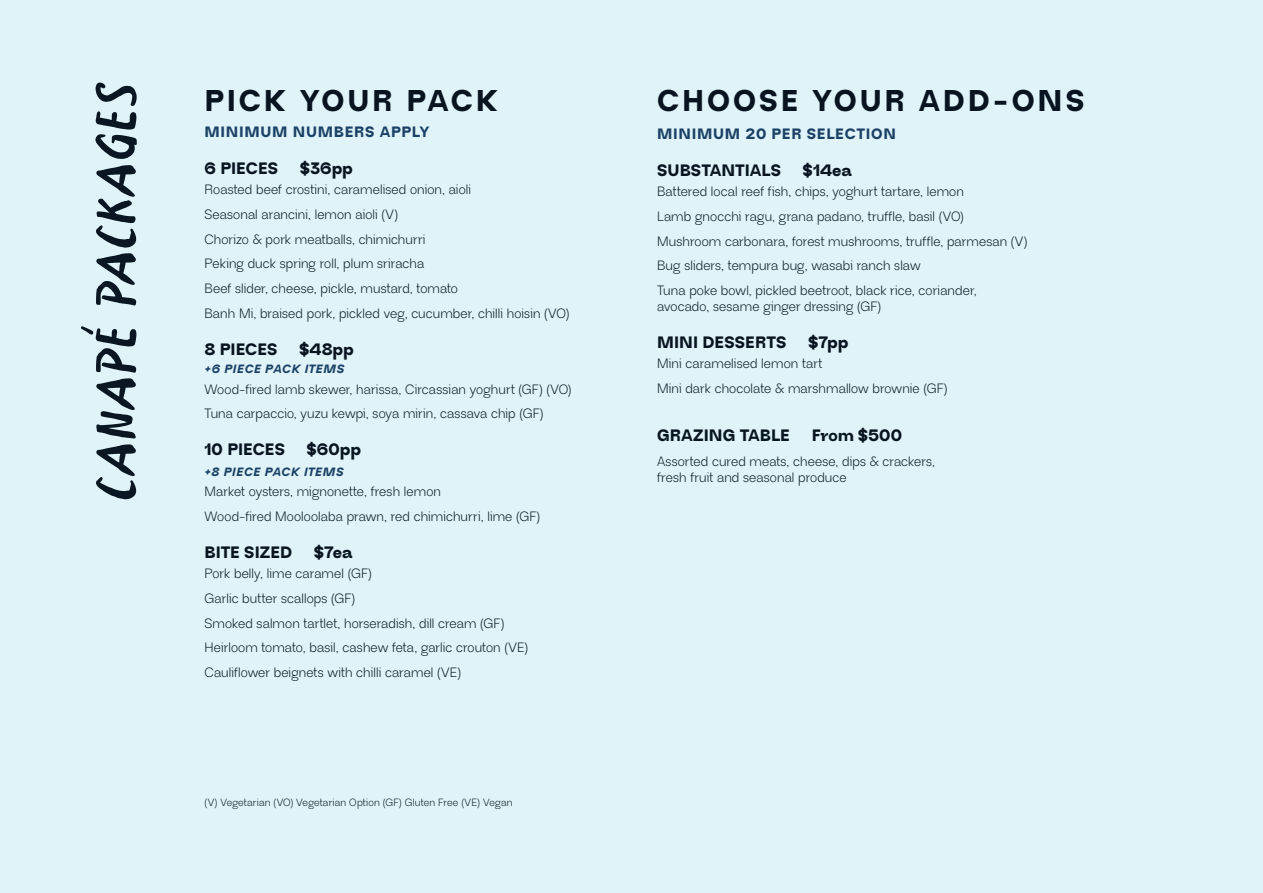
<style>
.page{position:relative;width:1263px;height:893px;background:#dff3f8}
.page>*{position:absolute;margin:0;border:0;box-sizing:border-box;transform-origin:0 0}
.t1{font:90px "Bellokali";letter-spacing:.035em;color:#0a1722}
.t2{font:800 30px "Neue Regrade";letter-spacing:.095em;color:#0a1722}
.t3{font:800 16.5px "Neue Regrade";letter-spacing:.005em;color:#0a1722}
.t4{font:800 15px "Neue Regrade";letter-spacing:.045em;color:#1f4569}
.t5{font:13.5px/24.8px "Neue Regrade";letter-spacing:.01em;color:#0a1722}
.t6{font:italic 800 12px "Neue Regrade";letter-spacing:.055em;color:#1f4569}
.Body_Copy{font:10.5px "Neue Regrade";letter-spacing:.015em;color:#0a1722}
</style>
<div class="page">
<p class="t1" style="left:84px;top:501px;width:420px;rotate:-90deg">CANAPÉ PACKAGES</p>
<h2 class="t2" style="left:204px;top:79px;width:295px">PICK YOUR PACK</h2>
<p class="t4" style="left:204px;top:121px;width:226px">MINIMUM NUMBERS APPLY</p>
<p class="t3" style="left:204px;top:156px;width:75px">6 PIECES</p>
<p class="t3" style="left:300px;top:156px;width:54px">$36pp</p>
<p class="t5" style="left:204px;top:177px;width:366px">Roasted beef crostini, caramelised onion, aioli<br>Seasonal arancini, lemon aioli (V)<br>Chorizo &amp; pork meatballs, chimichurri<br>Peking duck spring roll, plum sriracha<br>Beef slider, cheese, pickle, mustard, tomato<br>Banh Mi, braised pork, pickled veg, cucumber, chilli hoisin (VO)</p>
<p class="t3" style="left:204px;top:337px;width:75px">8 PIECES</p>
<p class="t3" style="left:299px;top:337px;width:56px">$48pp</p>
<p class="t6" style="left:204px;top:361px;width:141px">+6 PIECE PACK ITEMS</p>
<p class="t5" style="left:204px;top:377px;width:369px">Wood-fired lamb skewer, harissa, Circassian yoghurt (GF) (VO)<br>Tuna carpaccio, yuzu kewpi, soya mirin, cassava chip (GF)</p>
<p class="t3" style="left:204px;top:438px;width:82px">10 PIECES</p>
<p class="t3" style="left:307px;top:438px;width:56px">$60pp</p>
<p class="t6" style="left:204px;top:463px;width:141px">+8 PIECE PACK ITEMS</p>
<p class="t5" style="left:204px;top:479px;width:337px">Market oysters, mignonette, fresh lemon<br>Wood-fired Mooloolaba prawn, red chimichurri, lime (GF)</p>
<p class="t3" style="left:204px;top:540px;width:89px">BITE SIZED</p>
<p class="t3" style="left:314px;top:540px;width:40px">$7ea</p>
<p class="t5" style="left:204px;top:561px;width:325px">Pork belly, lime caramel (GF)<br>Garlic butter scallops (GF)<br>Smoked salmon tartlet, horseradish, dill cream (GF)<br>Heirloom tomato, basil, cashew feta, garlic crouton (VE)<br>Cauliflower beignets with chilli caramel (VE)</p>
<p class="Body_Copy" style="left:204px;top:796px;width:310px">(V) Vegetarian (VO) Vegetarian Option (GF) Gluten Free (VE) Vegan</p>
<h2 class="t2" style="left:657px;top:79px;width:429px">CHOOSE YOUR ADD-ONS</h2>
<p class="t4" style="left:657px;top:123px;width:240px">MINIMUM 20 PER SELECTION</p>
<p class="t3" style="left:657px;top:158px;width:125px">SUBSTANTIALS</p>
<p class="t3" style="left:803px;top:158px;width:51px">$14ea</p>
<p class="t5" style="left:657px;top:179px;width:372px">Battered local reef fish, chips, yoghurt tartare, lemon<br>Lamb gnocchi ragu, grana padano, truffle, basil (VO)<br>Mushroom carbonara, forest mushrooms, truffle, parmesan (V)<br>Bug sliders, tempura bug, wasabi ranch slaw<br>Tuna poke bowl, pickled beetroot, black rice, coriander,</p>
<p class="t5" style="left:657px;top:294px;width:226px">avocado, sesame ginger dressing (GF)</p>
<p class="t3" style="left:657px;top:330px;width:131px">MINI DESSERTS</p>
<p class="t3" style="left:808px;top:330px;width:42px">$7pp</p>
<p class="t5" style="left:657px;top:351px;width:292px">Mini caramelised lemon tart<br>Mini dark chocolate &amp; marshmallow brownie (GF)</p>
<p class="t3" style="left:657px;top:424px;width:134px">GRAZING TABLE</p>
<p class="t3" style="left:812px;top:424px;width:92px">From $500</p>
<p class="t5" style="left:657px;top:453px;width:279px;line-height:16.2px">Assorted cured meats, cheese, dips &amp; crackers, fresh fruit and seasonal produce</p>
</div>
